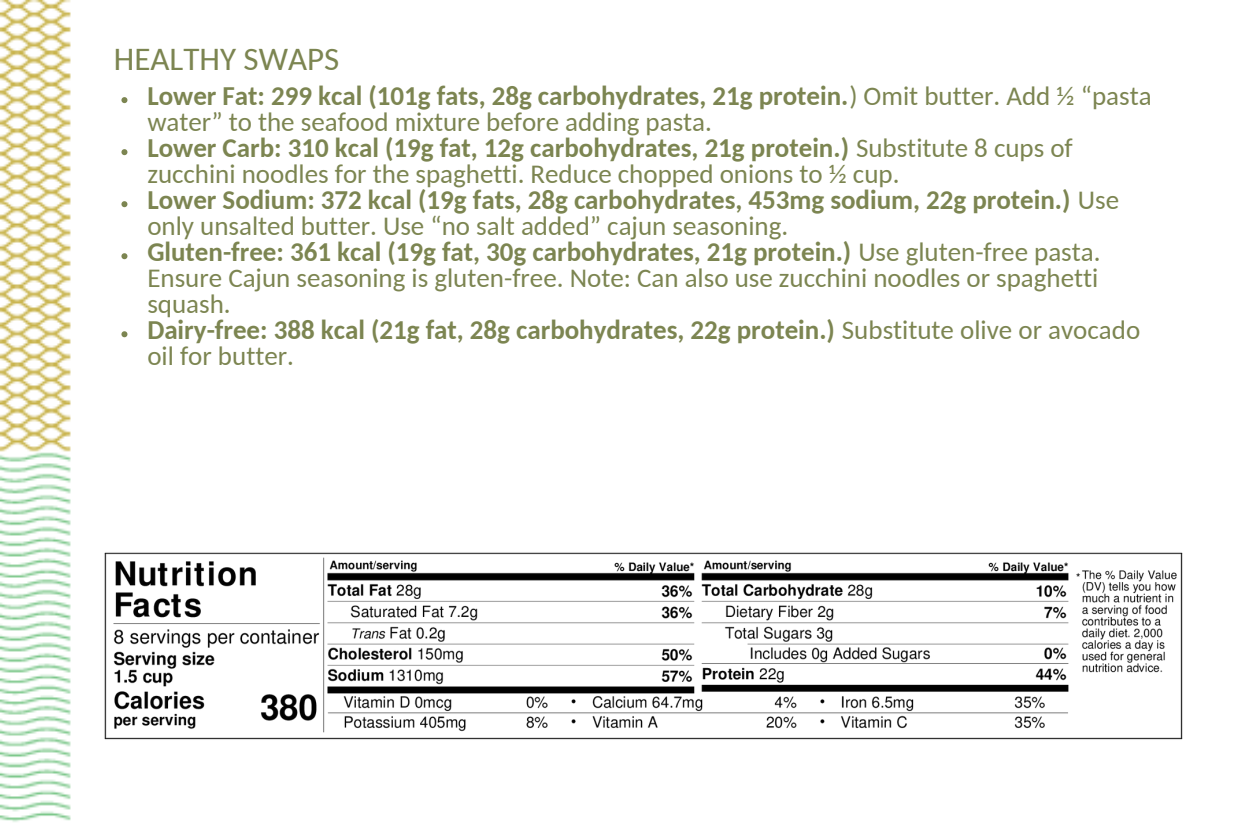
<style>
.page{position:relative;width:1242px;height:824px;background:#fff}
.page>*{position:absolute;margin:0;border:0;box-sizing:border-box;transform-origin:0 0}
.t1{font:33px "Carlito";color:#7c8551}
.t2{font:27px/26.1px "Carlito";color:#7c8551}
.t3{font:700 27px/26.1px "Carlito";color:#7c8551}
.s1{font-weight:700}
.s2{font-weight:400}
</style>
<div class="page">
<img style="left:0;top:0;width:71px;height:822px">
<svg style="left:121px;top:97px;width:6px;height:6px"></svg>
<svg style="left:121px;top:149px;width:6px;height:6px"></svg>
<svg style="left:121px;top:201px;width:6px;height:6px"></svg>
<svg style="left:121px;top:253px;width:6px;height:6px"></svg>
<svg style="left:121px;top:331px;width:6px;height:6px"></svg>
<img style="left:104px;top:552px;width:1079px;height:188px">
<p class="t1" style="left:114px;top:45px;width:227px">HEALTHY SWAPS</p>
<p class="t2" style="left:147px;top:85px;width:1006px"><span class="s1">Lower Fat: 299 kcal (101g fats, 28g carbohydrates, 21g protein.</span>) Omit butter. Add ½ “pasta water” to the seafood mixture before adding pasta.</p>
<p class="t2" style="left:147px;top:137px;width:927px"><span class="s1">Lower Carb: 310 kcal (19g fat, 12g carbohydrates, 21g protein.)</span> Substitute 8 cups of zucchini noodles for the spaghetti. Reduce chopped onions to ½ cup.</p>
<p class="t3" style="left:147px;top:189px;width:973px">Lower Sodium: 372 kcal (19g fats, 28g carbohydrates, 453mg sodium, 22g protein.) <span class="s2">Use only unsalted butter. Use “no salt added” cajun seasoning.</span></p>
<p class="t2" style="left:147px;top:241px;width:955px;text-align:justify"><span class="s1">Gluten-free: 361 kcal (19g fat, 30g carbohydrates, 21g protein.)</span> Use gluten-free pasta.<br>Ensure Cajun seasoning is gluten-free. Note: Can also use zucchini noodles or spaghetti squash.</p>
<p class="t3" style="left:147px;top:319px;width:994px">Dairy-free: 388 kcal (21g fat, 28g carbohydrates, 22g protein.) <span class="s2">Substitute olive or avocado oil for butter.</span></p>
</div>
